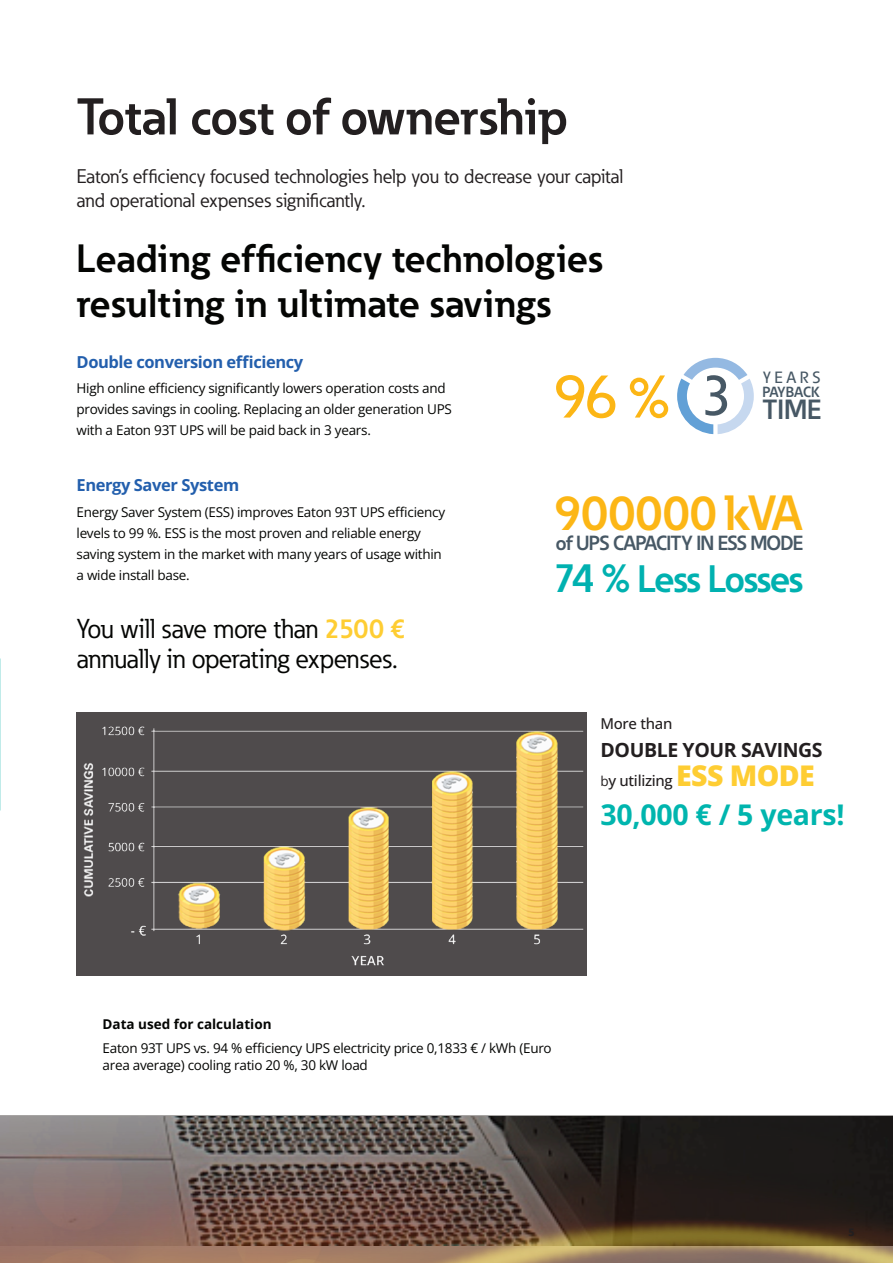
<style>
.page{position:relative;width:893px;height:1263px;background:#fff}
.page>*{position:absolute;margin:0;border:0;box-sizing:border-box;transform-origin:0 0}
.t1{font:500 61.35px "Eaton";color:#fcb615}
.t2{font:700 51px "Eaton";letter-spacing:-.01em;color:#231f20}
.t3{font:700 48.75px "Eaton";color:#fcb615}
.t4{font:700 39px "Eaton";color:#040503}
.t5{font:700 37.8px "Eaton";letter-spacing:-.04em;color:#00b1b0}
.t6{font:700 28.5px "Open Sans";letter-spacing:-.01em;color:#00b5ae}
.t7{font:700 27.45px "Eaton";color:#475865}
.t8{font:27px/30px "Eaton";letter-spacing:-.01em;color:#040503}
.t9{font:700 20.25px "Eaton";letter-spacing:-.04em;color:#475865}
._01_Subheadline___ADJ_Size_Color{font:19.5px/24px "Eaton";letter-spacing:-.01em;color:#231f20}
.t10{font:700 19.5px "Open Sans";letter-spacing:-.02em;color:#231f20}
.t11{font:700 16.5px "Open Sans";letter-spacing:-.025em;color:#235fad}
.t12{font:500 16.2px "Eaton";letter-spacing:.235em;color:#475865}
.t13{font:500 15px "Open Sans";letter-spacing:-.02em;color:#231f20}
.t14{font:700 14.55px "Eaton";letter-spacing:-.01em;color:#475865}
.t15{font:13.5px/21px "Open Sans";letter-spacing:-.02em;color:#040503}
.t16{font:700 13.5px "Open Sans";color:#040503}
.t17{font:800 10.5px "Open Sans";color:#231f20}
.s1{font-weight:700;color:#fecd33}
.s2{font-size:40.35px}
.s3{font-weight:400;font-size:13.5px}
.s4{font-weight:800;font-size:28.5px;color:#fecd33}
</style>
<div class="page">
<svg style="left:677px;top:358px;width:77px;height:76px"></svg>
<img style="left:77px;top:713px;width:510px;height:261px">
<img style="left:0;top:1116px;width:893px;height:147px">
<p class="t2" style="left:77px;top:85px;width:493px">Total cost of ownership</p>
<p class="_01_Subheadline___ADJ_Size_Color" style="left:77px;top:165px;width:548px">Eaton’s efficiency focused technologies help you to decrease your capital and operational expenses significantly.</p>
<p class="t4" style="left:77px;top:233px;width:528px">Leading efficiency technologies</p>
<p class="t4" style="left:77px;top:278px;width:477px">resulting in ultimate savings</p>
<p class="t11" style="left:77px;top:351px;width:228px">Double conversion efficiency</p>
<p class="t15" style="left:77px;top:378px;width:377px">High online efficiency significantly lowers operation costs and provides savings in cooling. Replacing an older generation UPS with a Eaton 93T UPS will be paid back in 3 years.</p>
<p class="t11" style="left:77px;top:474px;width:164px">Energy Saver System</p>
<p class="t15" style="left:77px;top:501px;width:370px">Energy Saver System (ESS) improves Eaton 93T UPS efficiency levels to 99 %. ESS is the most proven and reliable energy saving system in the market with many years of usage within a wide install base.</p>
<p class="t8" style="left:77px;top:614px;width:330px">You will save more than <span class="s1">2500 € </span>annually in operating expenses.</p>
<p class="t12" style="left:763px;top:368px;width:59px">YEARS</p>
<p class="t1" style="left:553px;top:360px;width:119px">96 %</p>
<p class="t14" style="left:762px;top:382px;width:59px">PAYBACK</p>
<p class="t7" style="left:762px;top:392px;width:61px">TIME</p>
<p class="t3" style="left:554px;top:482px;width:250px">900000 kVA</p>
<p class="t5" style="left:554px;top:555px;width:251px"><span class="s2">74 %</span> Less Losses</p>
<p class="t9" style="left:556px;top:531px;width:249px">of UPS CAPACITY IN ESS MODE</p>
<p class="t13" style="left:600px;top:713px;width:73px">More than</p>
<p class="t10" style="left:600px;top:737px;width:224px">DOUBLE YOUR SAVINGS</p>
<p class="t13" style="left:600px;top:770px;width:216px"><span class="s3">b</span>y utilizing <span class="s4">ESS MODE</span></p>
<p class="t6" style="left:600px;top:795px;width:246px">30,000 € / 5 years!</p>
<p class="t16" style="left:103px;top:1014px;width:170px">Data used for calculation</p>
<p class="t15" style="left:103px;top:1040px;width:451px;line-height:16.5px">Eaton 93T UPS vs. 94 % efficiency UPS electricity price 0,1833 € / kWh (Euro area average) cooling ratio 20 %, 30 kW load</p>
<p class="t17" style="left:848px;top:1225px;width:8px">5</p>
</div>
